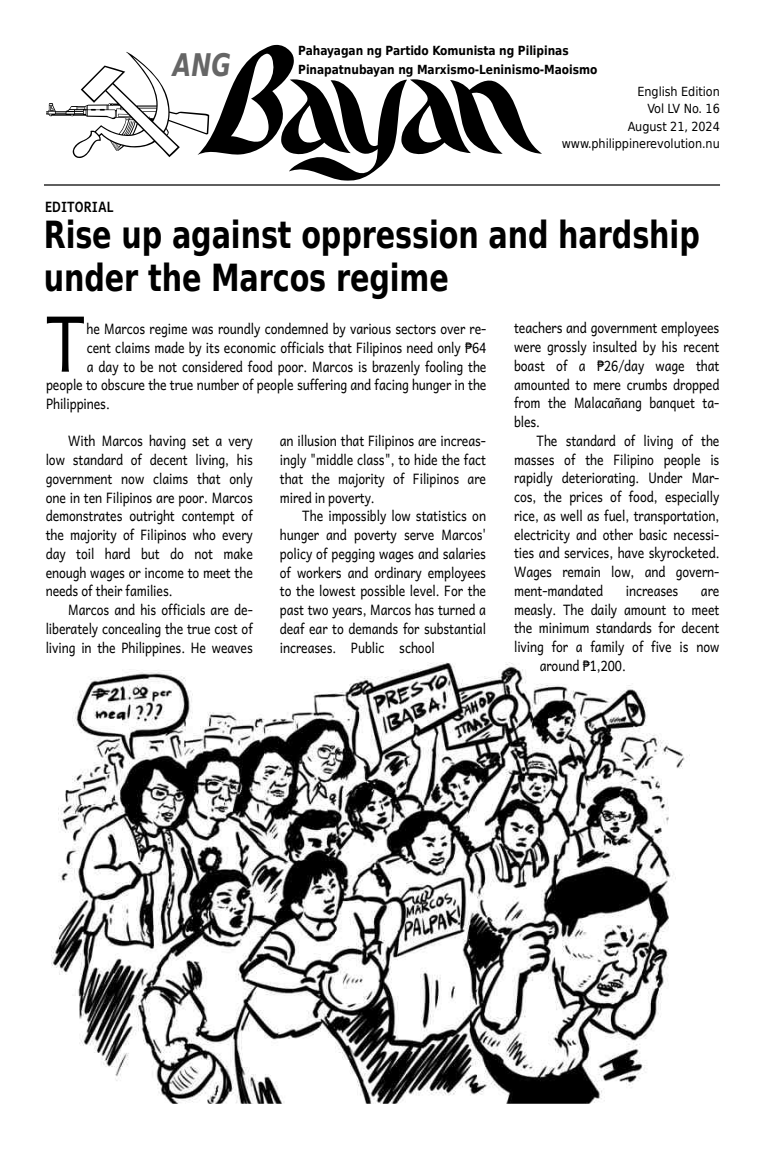
<style>
.page{position:relative;width:765px;height:1170px;background:#fff}
.page>*{position:absolute;margin:0;border:0;box-sizing:border-box;transform-origin:0 0}
.t1{font:77.25px "Andika New Basic";color:#000;scale:.85 1}
.t2{font:700 37.5px/42.5px "DejaVu Sans Condensed";letter-spacing:-.005em;color:#000;scale:.85 1}
.t3{font:italic 700 31.25px "DejaVu Sans Condensed";color:#666;scale:.85 1}
.t4{font:14.38px/18.8px "Andika New Basic";letter-spacing:-.005em;color:#000;text-align:justify;scale:.85 1}
.t5{font:700 14.38px "Andika New Basic";letter-spacing:-.005em;color:#000;scale:.85 1}
.t6{font:700 12.5px/18.8px "DejaVu Sans";letter-spacing:-.005em;color:#000;scale:.85 1}
.t7{font:12.5px/17.5px "DejaVu Sans";letter-spacing:-.005em;color:#000;text-align:right;scale:.9 1}
.s1{font-family:"DejaVu Sans Mono"}
</style>
<div class="page">
<svg style="left:46px;top:52px;width:151px;height:106px"></svg>
<hr style="left:44px;top:184px;width:676px;height:2px;background:#000">
<svg style="left:197px;top:45px;width:345px;height:136px"></svg>
<img style="left:52px;top:662px;width:638px;height:442px">
<h3 class="t3" style="left:173px;top:47px;width:70px">ANG</h3>
<p class="t6" style="left:298px;top:41px;width:353px">Pahayagan ng Partido Komunista ng Pilipinas<br>Pinapatnubayan ng Marxismo-Leninismo-Maoismo</p>
<p class="t5" style="left:45px;top:194px;width:82px">EDITORIAL</p>
<p class="t7" style="left:562px;top:83px;width:177px">English Edition<br>Vol LV No. 16<br>August 21, 2024 www.philippinerevolution.nu</p>
<h2 class="t2" style="left:44px;top:214px;width:773px">Rise up against oppression and hardship under the Marcos regime</h2>
<p class="t4" style="left:514px;top:318px;width:243px">teachers and government employees were grossly insulted by his recent boast of a <span class="s1">₱</span>26/day wage that amounted to mere crumbs dropped from the Malacañang banquet ta‐ bles.</p>
<p class="t4" style="left:514px;top:430px;width:243px;text-indent:22px">The standard of living of the masses of the Filipino people is rapidly deteriorating. Under Mar‐ cos, the prices of food, especially rice, as well as fuel, transportation, electricity and other basic necessi‐ ties and services, have skyrocketed.<br>Wages remain low, and govern‐ ment-mandated</p>
<h1 class="t1" style="left:45px;top:277px;width:49px">T</h1>
<p class="t4" style="left:87px;top:319px;width:472px">he Marcos regime was roundly condemned by various sectors over re‐</p>
<p class="t4" style="left:87px;top:338px;width:472px">cent claims made by its economic officials that Filipinos need only <span class="s1">₱</span>64</p>
<p class="t4" style="left:87px;top:356px;width:472px">a day to be not considered food poor. Marcos is brazenly fooling the</p>
<p class="t4" style="left:46px;top:375px;width:520px">people to obscure the true number of people suffering and facing hunger in the</p>
<p class="t4" style="left:46px;top:394px;width:76px">Philippines.</p>
<p class="t4" style="left:46px;top:431px;width:245px;text-indent:22px">With Marcos having set a very low standard of decent living, his government now claims that only one in ten Filipinos are poor. Marcos demonstrates outright contempt of the majority of Filipinos who every day toil hard but do not make enough wages or income to meet the needs of their families.</p>
<p class="t4" style="left:46px;top:600px;width:245px;text-indent:22px">Marcos and his officials are de‐ liberately concealing the true cost of living in the Philippines. He weaves</p>
<p class="t4" style="left:280px;top:431px;width:244px">an illusion that Filipinos are increas‐ ingly "middle class", to hide the fact that the majority of Filipinos are mired in poverty.</p>
<p class="t4" style="left:280px;top:506px;width:244px;text-indent:22px">The impossibly low statistics on hunger and poverty serve Marcos' policy of pegging wages and salaries of workers and ordinary employees to the lowest possible level. For the past two years, Marcos has turned a deaf ear to demands for substantial increases. Public school</p>
<p class="t4" style="left:626px;top:580px;width:63px">increases</p>
<p class="t4" style="left:701px;top:580px;width:23px">are</p>
<p class="t4" style="left:514px;top:599px;width:243px">measly. The daily amount to meet</p>
<p class="t4" style="left:514px;top:618px;width:243px">the minimum standards for decent</p>
<p class="t4" style="left:514px;top:637px;width:243px">living for a family of five is now</p>
<p class="t4" style="left:540px;top:655px;width:103px">around <span class="s1">₱</span>1,200.</p>
</div>
